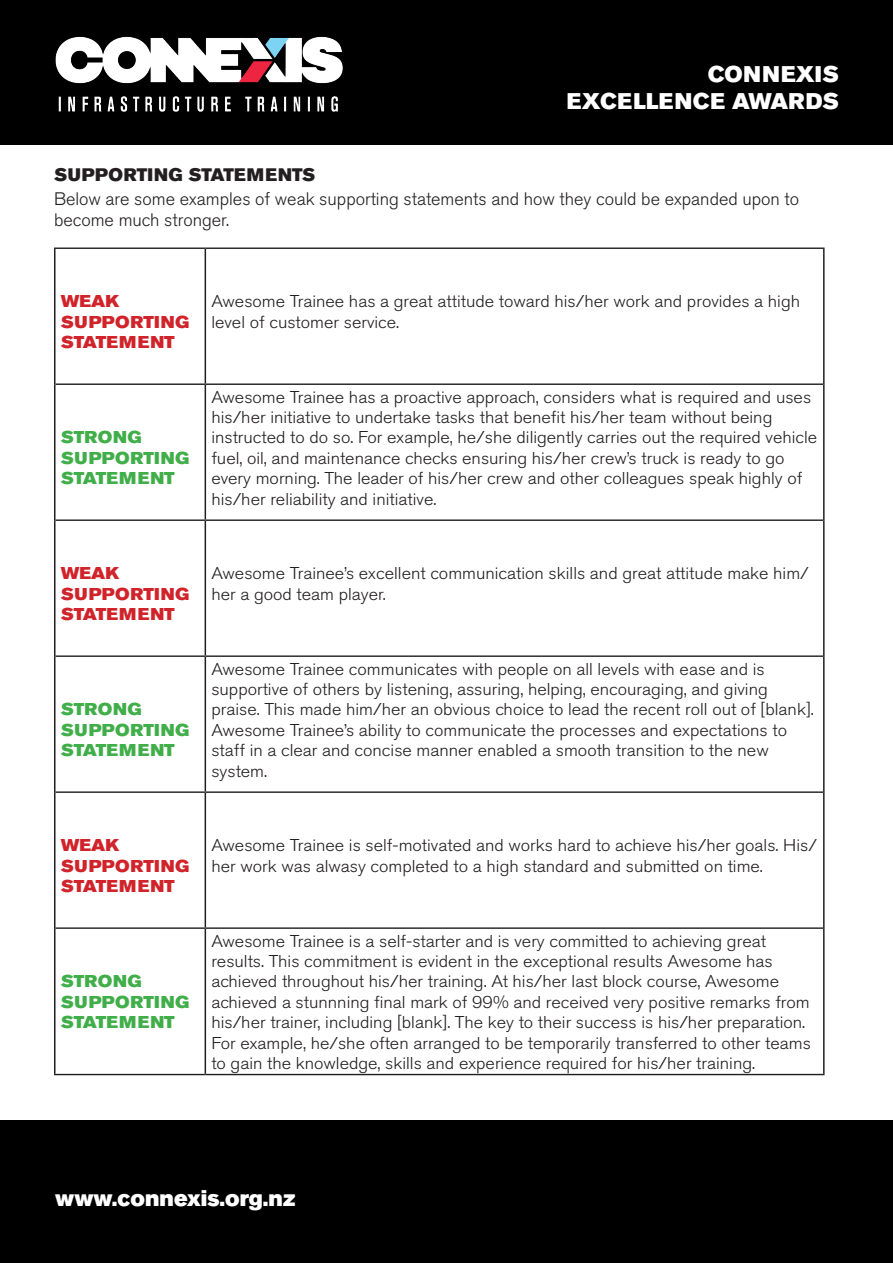
<style>
.page{position:relative;width:893px;height:1263px;background:#fff}
.page>*{position:absolute;margin:0;border:0;box-sizing:border-box;transform-origin:0 0}
.t1{font:22.5px/27px "Akzidenz Grotesk BQ Super";letter-spacing:.02em;color:#fff;text-align:right}
.t2{font:22.5px "Akzidenz Grotesk BQ Super";color:#fff}
.t3{font:300 18px/21.6px "Akzidenz Grotesk BQ";color:#231f20}
.t4{font:18px "Akzidenz Grotesk BQ Super";letter-spacing:.025em;color:#231f20}
.t5{font:300 16.95px/20.4px "Akzidenz Grotesk BQ";color:#231f20;scale:1.06 1}
.t6{font:16.95px/20.4px "Akzidenz Grotesk BQ Super";letter-spacing:.03em;color:#40ae49;scale:1.06 1}
.t7{font:16.95px/20.4px "Akzidenz Grotesk BQ Super";letter-spacing:.015em;color:#d1232a;scale:1.06 1}
</style>
<div class="page">
<div style="left:0;top:0;width:893px;height:145px;background:#000"></div>
<div style="left:0;top:1120px;width:893px;height:143px;background:#000"></div>
<img style="left:55px;top:36px;width:288px;height:76px">
<hr style="left:54px;top:247px;width:151px;height:2px;background:#231f20">
<hr style="left:205px;top:247px;width:620px;height:2px;background:#231f20">
<hr style="left:56px;top:383px;width:149px;height:2px;background:#231f20">
<hr style="left:205px;top:383px;width:618px;height:2px;background:#231f20">
<hr style="left:56px;top:519px;width:149px;height:2px;background:#231f20">
<hr style="left:205px;top:519px;width:618px;height:2px;background:#231f20">
<hr style="left:56px;top:655px;width:149px;height:2px;background:#231f20">
<hr style="left:205px;top:655px;width:618px;height:2px;background:#231f20">
<hr style="left:56px;top:791px;width:149px;height:2px;background:#231f20">
<hr style="left:205px;top:791px;width:618px;height:2px;background:#231f20">
<hr style="left:56px;top:927px;width:149px;height:2px;background:#231f20">
<hr style="left:205px;top:927px;width:618px;height:2px;background:#231f20">
<hr style="left:54px;top:1074px;width:151px;height:1px;background:#231f20">
<hr style="left:205px;top:1074px;width:620px;height:1px;background:#231f20">
<hr style="left:54px;top:249px;width:2px;height:135px;background:#231f20">
<hr style="left:205px;top:249px;width:1px;height:134px;background:#231f20">
<hr style="left:823px;top:249px;width:2px;height:135px;background:#231f20">
<hr style="left:54px;top:384px;width:2px;height:136px;background:#231f20">
<hr style="left:205px;top:385px;width:1px;height:134px;background:#231f20">
<hr style="left:823px;top:384px;width:2px;height:136px;background:#231f20">
<hr style="left:54px;top:520px;width:2px;height:136px;background:#231f20">
<hr style="left:205px;top:521px;width:1px;height:134px;background:#231f20">
<hr style="left:823px;top:520px;width:2px;height:136px;background:#231f20">
<hr style="left:54px;top:656px;width:2px;height:136px;background:#231f20">
<hr style="left:205px;top:657px;width:1px;height:134px;background:#231f20">
<hr style="left:823px;top:656px;width:2px;height:136px;background:#231f20">
<hr style="left:54px;top:792px;width:2px;height:136px;background:#231f20">
<hr style="left:205px;top:793px;width:1px;height:134px;background:#231f20">
<hr style="left:823px;top:792px;width:2px;height:136px;background:#231f20">
<hr style="left:54px;top:928px;width:2px;height:146px;background:#231f20">
<hr style="left:205px;top:929px;width:1px;height:145px;background:#231f20">
<hr style="left:823px;top:928px;width:2px;height:146px;background:#231f20">
<p class="t1" style="left:567px;top:61px;width:273px">CONNEXIS<br>EXCELLENCE AWARDS</p>
<p class="t4" style="left:54px;top:165px;width:263px">SUPPORTING STATEMENTS</p>
<p class="t3" style="left:54px;top:188px;width:747px">Below are some examples of weak supporting statements and how they could be expanded upon to become much stronger.</p>
<p class="t7" style="left:61px;top:291px;width:123px">WEAK<br>SUPPORTING<br>STATEMENT</p>
<p class="t5" style="left:211px;top:292px;width:557px">Awesome Trainee has a great attitude toward his/her work and provides a high level of customer service.</p>
<p class="t6" style="left:61px;top:427px;width:123px">STRONG<br>SUPPORTING<br>STATEMENT</p>
<p class="t5" style="left:211px;top:387px;width:573px">Awesome Trainee has a proactive approach, considers what is required and uses his/her initiative to undertake tasks that benefit his/her team without being instructed to do so. For example, he/she diligently carries out the required vehicle fuel, oil, and maintenance checks ensuring his/her crew’s truck is ready to go every morning. The leader of his/her crew and other colleagues speak highly of his/her reliability and initiative.</p>
<p class="t7" style="left:61px;top:563px;width:123px">WEAK<br>SUPPORTING<br>STATEMENT</p>
<p class="t5" style="left:211px;top:564px;width:565px">Awesome Trainee’s excellent communication skills and great attitude make him/ her a good team player.</p>
<p class="t6" style="left:61px;top:699px;width:123px">STRONG<br>SUPPORTING<br>STATEMENT</p>
<p class="t5" style="left:211px;top:659px;width:570px">Awesome Trainee communicates with people on all levels with ease and is supportive of others by listening, assuring, helping, encouraging, and giving praise. This made him/her an obvious choice to lead the recent roll out of [blank].<br>Awesome Trainee’s ability to communicate the processes and expectations to staff in a clear and concise manner enabled a smooth transition to the new system.</p>
<p class="t7" style="left:61px;top:835px;width:123px">WEAK<br>SUPPORTING<br>STATEMENT</p>
<p class="t5" style="left:211px;top:836px;width:573px">Awesome Trainee is self-motivated and works hard to achieve his/her goals. His/ her work was alwasy completed to a high standard and submitted on time.</p>
<p class="t6" style="left:61px;top:971px;width:123px">STRONG<br>SUPPORTING<br>STATEMENT</p>
<p class="t5" style="left:211px;top:931px;width:567px">Awesome Trainee is a self-starter and is very committed to achieving great results. This commitment is evident in the exceptional results Awesome has achieved throughout his/her training. At his/her last block course, Awesome achieved a stunnning final mark of 99% and received very positive remarks from his/her trainer, including [blank]. The key to their success is his/her preparation.<br>For example, he/she often arranged to be temporarily transferred to other teams to gain the knowledge, skills and experience required for his/her training.</p>
<p class="t2" style="left:55px;top:1185px;width:242px">www.connexis.org.nz</p>
</div>
